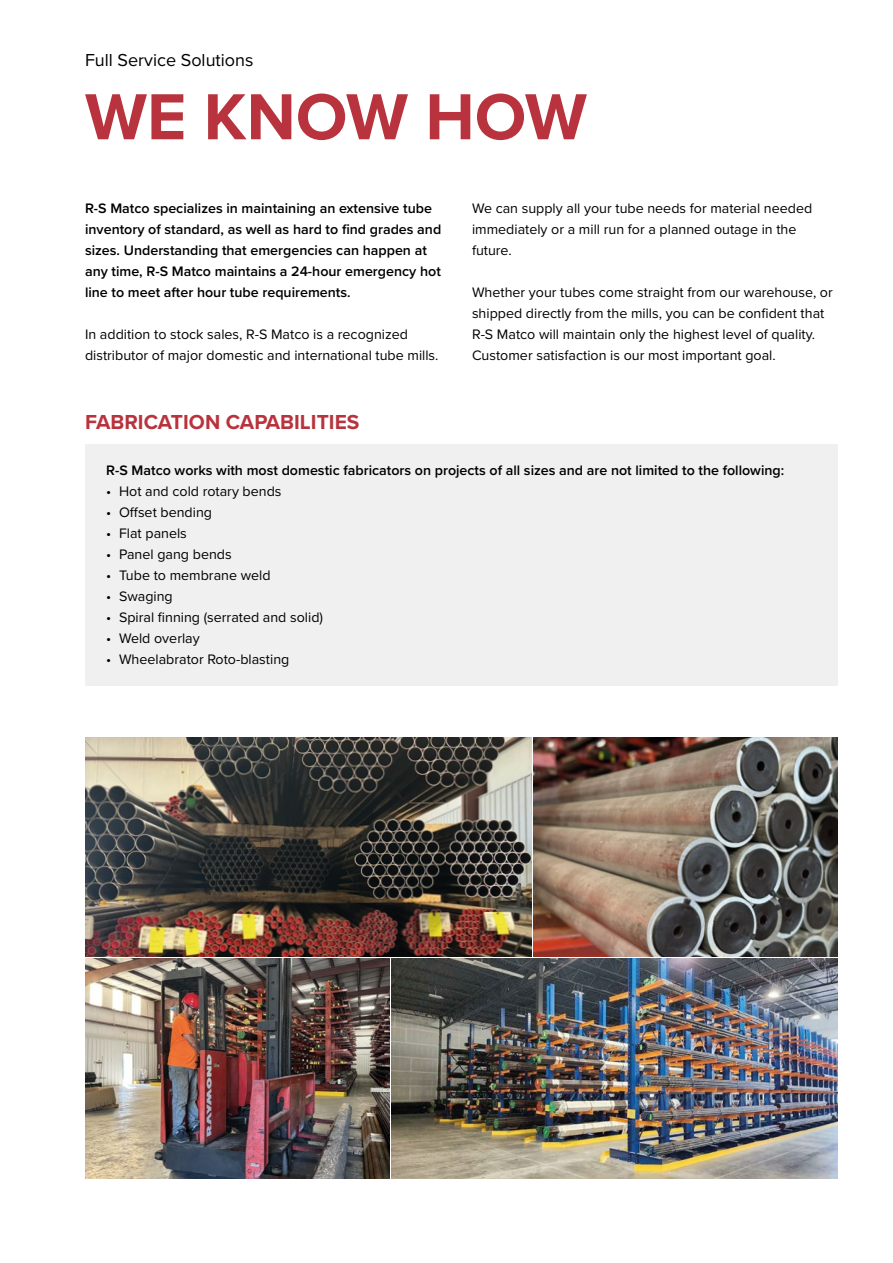
<style>
.page{position:relative;width:893px;height:1263px;background:#fff}
.page>*{position:absolute;margin:0;border:0;box-sizing:border-box;transform-origin:0 0}
.t1{font:700 67.5px "Proxima Nova";color:#b8333d}
.t2{font:700 21px "Proxima Nova";color:#b8333d}
.t3{font:18px "Proxima Nova";color:#000}
.t4{font:14.25px/21px "Proxima Nova";color:#000}
.t5{font:600 14.25px/21px "Proxima Nova";color:#000}
</style>
<div class="page">
<div style="left:85px;top:444px;width:753px;height:241px;background:#f0f0f0"></div>
<img style="left:533px;top:738px;width:305px;height:218px">
<img style="left:392px;top:958px;width:446px;height:221px">
<img style="left:85px;top:958px;width:304px;height:221px">
<img style="left:85px;top:738px;width:446px;height:218px">
<p class="t3" style="left:85px;top:46px;width:170px">Full Service Solutions</p>
<h1 class="t1" style="left:85px;top:66px;width:503px">WE KNOW HOW</h1>
<p class="t5" style="left:85px;top:197px;width:358px">R-S Matco specializes in maintaining an extensive tube inventory of standard, as well as hard to find grades and sizes. Understanding that emergencies can happen at any time, R-S Matco maintains a 24-hour emergency hot line to meet after hour tube requirements.</p>
<p class="t4" style="left:85px;top:323px;width:355px">In addition to stock sales, R-S Matco is a recognized distributor of major domestic and international tube mills.</p>
<h2 class="t2" style="left:85px;top:406px;width:276px">FABRICATION CAPABILITIES</h2>
<p class="t4" style="left:472px;top:197px;width:342px">We can supply all your tube needs for material needed immediately or a mill run for a planned outage in the future.</p>
<p class="t4" style="left:472px;top:281px;width:362px">Whether your tubes come straight from our warehouse, or shipped directly from the mills, you can be confident that R-S Matco will maintain only the highest level of quality.<br>Customer satisfaction is our most important goal.</p>
<p class="t5" style="left:106px;top:460px;width:679px">R-S Matco works with most domestic fabricators on projects of all sizes and are not limited to the following:</p>
<p class="t4" style="left:106px;top:480px;width:177px">• Hot and cold rotary bends</p>
<p class="t4" style="left:106px;top:501px;width:107px">• Offset bending</p>
<p class="t4" style="left:106px;top:522px;width:82px">• Flat panels</p>
<p class="t4" style="left:106px;top:543px;width:127px">• Panel gang bends</p>
<p class="t4" style="left:106px;top:564px;width:166px">• Tube to membrane weld</p>
<p class="t4" style="left:106px;top:585px;width:68px">• Swaging</p>
<p class="t4" style="left:106px;top:606px;width:218px">• Spiral finning (serrated and solid)</p>
<p class="t4" style="left:106px;top:627px;width:95px">• Weld overlay</p>
<p class="t4" style="left:106px;top:648px;width:185px">• Wheelabrator Roto-blasting</p>
</div>
